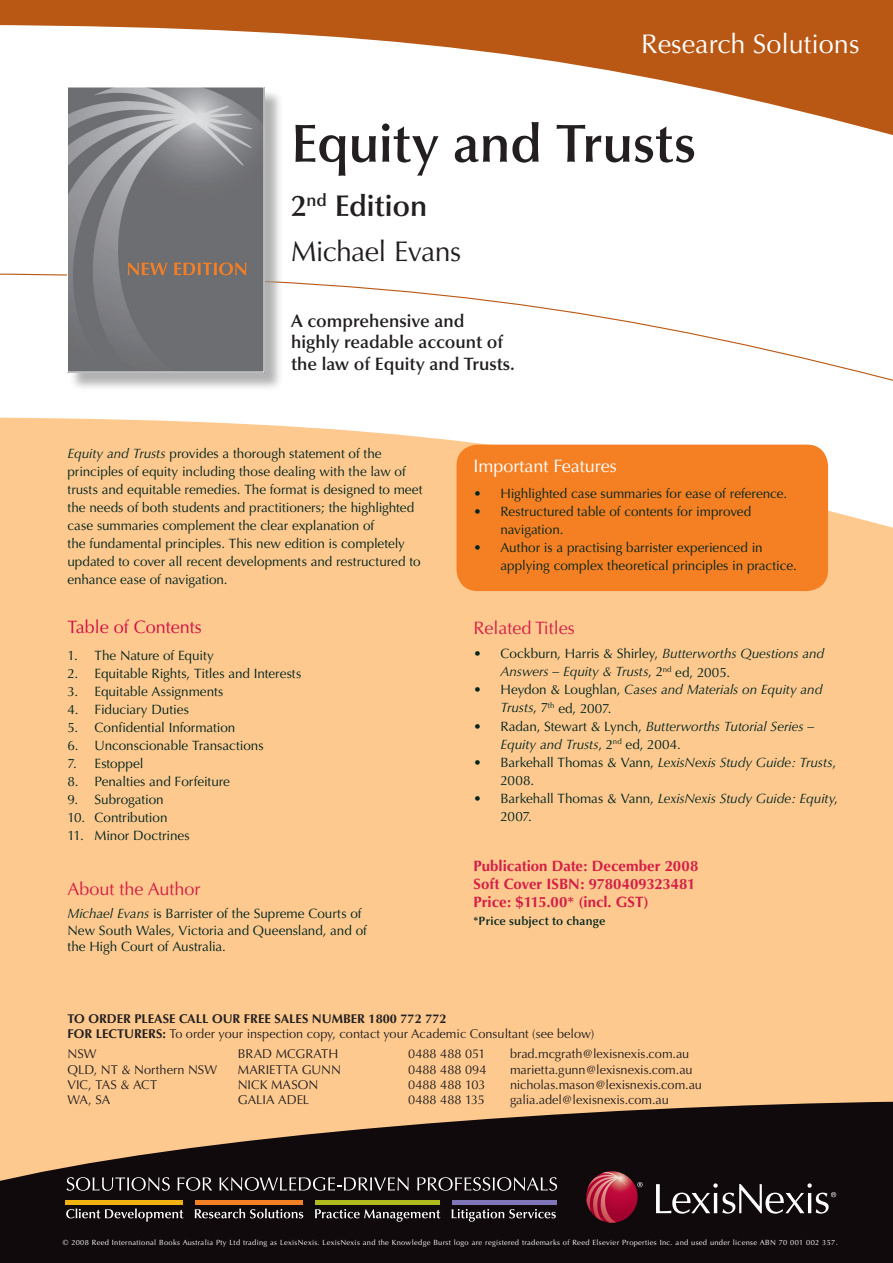
<style>
.page{position:relative;width:893px;height:1263px;background:#fff}
.page>*{position:absolute;margin:0;border:0;box-sizing:border-box;transform-origin:0 0}
.t1{font:600 54px "Optima";letter-spacing:-.005em;color:#231f20}
.t2{font:600 30px "Optima";letter-spacing:-.005em;color:#231f20}
.t3{font:28.5px "Optima CE";letter-spacing:-.025em;color:#231f20}
.t4{font:27px "Optima CE";color:#fff}
.t5{font:600 18px/21.6px "Optima";color:#231f20}
.t6{font:18px "Optima CE";color:#d41e47}
.t7{font:18px "Optima CE";color:#fff}
.t8{font:18px "Optima CE";color:#d20d44}
.t9{font:700 15px/18px "Optima CE";color:#d41e47}
.t10{font:13.5px/18px "Optima CE";letter-spacing:-.005em;color:#00241e}
.t11{font:italic 13.5px/18px "Optima";letter-spacing:-.005em;color:#00241e}
.t12{font:12.75px/15.3px "Optima CE";color:#231f20}
.t13{font:600 12px "Optima";letter-spacing:.015em;color:#00241e}
.t14{font:7.5px "Optima CE";letter-spacing:.04em;color:#fff}
.s1{font-family:"Optima";font-style:italic}
.s2{font-family:"Optima CE";font-style:normal}
.s3{font-weight:700}
</style>
<div class="page">
<div style="left:0;top:417px;width:893px;height:685px;background:#fdc98f"></div>
<svg style="left:0;top:1102px;width:893px;height:161px;background:#3e2f25"></svg>
<svg style="left:586px;top:1171px;width:52px;height:52px"></svg>
<svg style="left:586px;top:1172px;width:42px;height:51px;background:#a32f44"></svg>
<svg style="left:637px;top:1182px;width:6px;height:5px"></svg>
<svg style="left:656px;top:1183px;width:180px;height:31px"></svg>
<svg style="left:67px;top:1177px;width:103px;height:14px"></svg>
<svg style="left:178px;top:1177px;width:34px;height:14px"></svg>
<svg style="left:219px;top:1177px;width:190px;height:14px;background:#4a4446"></svg>
<svg style="left:417px;top:1177px;width:140px;height:14px;background:#4b4647"></svg>
<svg style="left:66px;top:1208px;width:117px;height:13px;background:#453f41"></svg>
<svg style="left:195px;top:1208px;width:108px;height:10px"></svg>
<svg style="left:315px;top:1209px;width:125px;height:13px;background:#443f40"></svg>
<svg style="left:452px;top:1209px;width:104px;height:13px"></svg>
<hr style="left:195px;top:1200px;width:108px;height:4px;background:#f48026">
<hr style="left:66px;top:1200px;width:117px;height:4px;background:#efb211">
<hr style="left:315px;top:1200px;width:125px;height:4px;background:#b0bb1d">
<hr style="left:452px;top:1200px;width:104px;height:4px;background:#7f76b7">
<svg style="left:0;top:0;width:893px;height:135px"></svg>
<svg style="left:0;top:273px;width:893px;height:108px"></svg>
<div style="left:456px;top:445px;width:372px;height:146px;background:#f58024;border-radius:21px"></div>
<div style="left:69px;top:89px;width:221px;height:309px;background:#999;opacity:.75"></div>
<img style="left:69px;top:89px;width:193px;height:281px">
<div style="left:67px;top:87px;width:197px;height:285px;border:1px solid #fff"></div>
<h3 class="t4" style="left:641px;top:27px;width:220px">Research Solutions</h3>
<h1 class="t1" style="left:291px;top:112px;width:406px">Equity and Trusts</h1>
<h2 class="t2" style="left:291px;top:188px;width:138px">2<sup>nd</sup> Edition</h2>
<h3 class="t3" style="left:291px;top:234px;width:172px">Michael Evans</h3>
<h3 class="t5" style="left:291px;top:310px;width:225px">A comprehensive and highly readable account of the law of Equity and Trusts.</h3>
<p class="t10" style="left:68px;top:444px;width:356px"><span class="s1">Equity and Trusts</span> provides a thorough statement of the principles of equity including those dealing with the law of trusts and equitable remedies. The format is designed to meet the needs of both students and practitioners; the highlighted case summaries complement the clear explanation of<br>the fundamental principles. This new edition is completely updated to cover all recent developments and restructured to enhance ease of navigation.</p>
<h3 class="t8" style="left:68px;top:616px;width:136px">Table of Contents</h3>
<p class="t10" style="left:68px;top:647px;width:148px">1. The Nature of Equity</p>
<p class="t10" style="left:68px;top:665px;width:235px">2. Equitable Rights, Titles and Interests</p>
<p class="t10" style="left:68px;top:683px;width:157px">3. Equitable Assignments</p>
<p class="t10" style="left:68px;top:701px;width:123px">4. Fiduciary Duties</p>
<p class="t10" style="left:68px;top:719px;width:169px">5. Confidential Information</p>
<p class="t10" style="left:68px;top:737px;width:198px">6. Unconscionable Transactions</p>
<p class="t10" style="left:68px;top:755px;width:78px">7. Estoppel</p>
<p class="t10" style="left:68px;top:773px;width:164px">8. Penalties and Forfeiture</p>
<p class="t10" style="left:68px;top:791px;width:98px">9. Subrogation</p>
<p class="t10" style="left:68px;top:809px;width:102px">10. Contribution</p>
<p class="t10" style="left:68px;top:827px;width:124px">11. Minor Doctrines</p>
<h3 class="t6" style="left:67px;top:877px;width:135px">About the Author</h3>
<p class="t10" style="left:68px;top:906px;width:301px;line-height:16.2px"><span class="s1">Michael Evans</span> is Barrister of the Supreme Courts of<br>New South Wales, Victoria and Queensland, and of the High Court of Australia.</p>
<h3 class="t7" style="left:473px;top:455px;width:145px">Important Features</h3>
<p class="t10" style="left:473px;top:484px;width:315px">• Highlighted case summaries for ease of reference.</p>
<p class="t10" style="left:500px;top:502px;width:252px;text-indent:-27px">• Restructured table of contents for improved navigation.</p>
<p class="t10" style="left:500px;top:538px;width:298px;text-indent:-27px">• Author is a practising barrister experienced in applying complex theoretical principles in practice.</p>
<h3 class="t6" style="left:473px;top:617px;width:103px">Related Titles</h3>
<p class="t10" style="left:473px;top:645px;width:352px">• Cockburn, Harris &amp; Shirley, <span class="s1">Butterworths Questions and</span></p>
<p class="t11" style="left:500px;top:663px;width:231px">Answers – Equity &amp; Trusts<span class="s2">, 2</span><sup>nd</sup> <span class="s2">ed, 2005.</span></p>
<p class="t11" style="left:473px;top:681px;width:350px"><span class="s2">• Heydon &amp; Loughlan,</span> Cases and Materials on Equity and</p>
<p class="t10" style="left:500px;top:699px;width:113px"><span class="s1">Trusts</span>, 7<sup>th</sup> ed, 2007.</p>
<p class="t11" style="left:500px;top:717px;width:315px;text-indent:-27px"><span class="s2">• Radan, Stewart &amp; Lynch,</span> Butterworths Tutorial Series –<br>Equity and Trusts<span class="s2">, 2</span><sup>nd</sup> <span class="s2">ed, 2004.</span></p>
<p class="t11" style="left:473px;top:753px;width:364px"><span class="s2">• Barkehall Thomas &amp; Vann,</span> LexisNexis Study Guide: Trusts<span class="s2">,</span></p>
<p class="t10" style="left:500px;top:771px;width:35px">2008.</p>
<p class="t11" style="left:473px;top:789px;width:366px"><span class="s2">• Barkehall Thomas &amp; Vann,</span> LexisNexis Study Guide: Equity<span class="s2">,</span></p>
<p class="t10" style="left:500px;top:807px;width:33px">2007.</p>
<p class="t9" style="left:473px;top:856px;width:226px">Publication Date: December 2008<br>Soft Cover ISBN: 9780409323481<br>Price: $115.00* (incl. GST)</p>
<p class="t13" style="left:473px;top:914px;width:134px">*Price subject to change</p>
<p class="t12" style="left:68px;top:1010px;width:528px"><span class="s3">TO ORDER PLEASE CALL OUR FREE SALES NUMBER 1800 772 772<br>FOR LECTURERS:</span> To order your inspection copy, contact your Academic Consultant (see below)</p>
<p class="t12" style="left:68px;top:1046px;width:151px">NSW<br>QLD, NT &amp; Northern NSW<br>VIC, TAS &amp; ACT<br>WA, SA</p>
<p class="t12" style="left:238px;top:1046px;width:105px">BRAD MCGRATH<br>MARIETTA GUNN<br>NICK MASON<br>GALIA ADEL</p>
<p class="t12" style="left:408px;top:1046px;width:80px;text-align:justify">0488 488 051<br>0488 488 094<br>0488 488 103<br>0488 488 135</p>
<p class="t12" style="left:510px;top:1046px;width:193px">brad.mcgrath@lexisnexis.com.au marietta.gunn@lexisnexis.com.au nicholas.mason@lexisnexis.com.au galia.adel@lexisnexis.com.au</p>
<p class="t14" style="left:63px;top:1238px;width:776px">© 2008 Reed International Books Australia Pty Ltd trading as LexisNexis. LexisNexis and the Knowledge Burst logo are registered trademarks of Reed Elsevier Properties Inc. and used under license ABN 70 001 002 357.</p>
</div>
